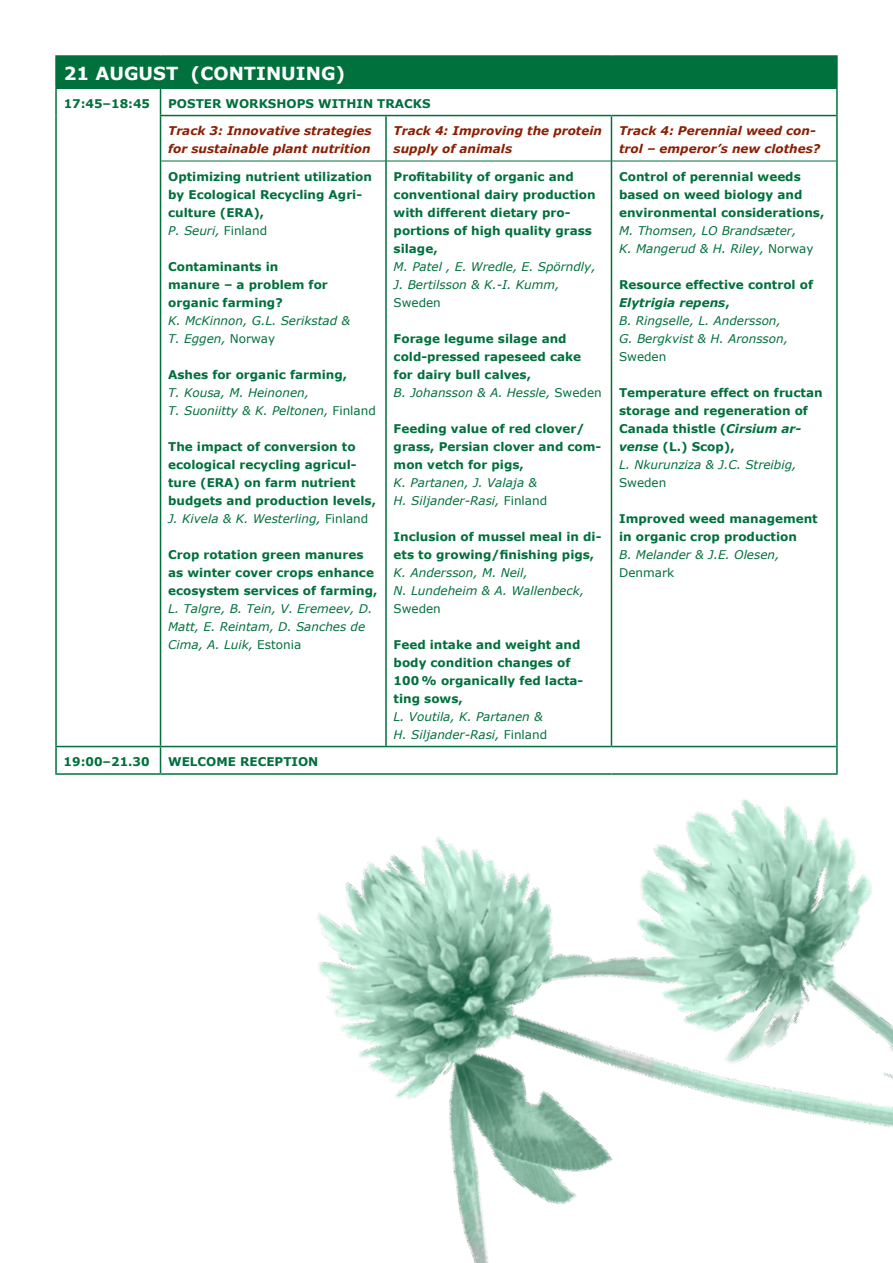
<style>
.page{position:relative;width:893px;height:1263px;background:#fff}
.page>*{position:absolute;margin:0;border:0;box-sizing:border-box;transform-origin:0 0}
.t1{font:700 18px "Verdana";color:#fff}
.t2{font:700 12px/18px "Verdana";color:#00703c}
.t3{font:italic 12px/18px "Verdana";color:#00703c}
.t4{font:italic 700 12px/18px "Verdana";color:#8a1f03}
.t5{font:12px "Verdana";color:#00703c}
.s1{font-weight:400;font-style:italic}
.s2{font-weight:400}
.s3{font-style:normal}
.s4{font-weight:700;font-style:normal}
.s5{font-weight:700}
.s6{font-style:italic}
</style>
<div class="page">
<div style="left:56px;top:56px;width:781px;height:32px;background:#00703c"></div>
<hr style="left:55px;top:55px;width:106px;height:2px;background:#00703c">
<hr style="left:55px;top:57px;width:2px;height:30px;background:#00703c">
<hr style="left:161px;top:55px;width:225px;height:2px;background:#00703c">
<hr style="left:386px;top:55px;width:225px;height:2px;background:#00703c">
<hr style="left:611px;top:55px;width:227px;height:2px;background:#00703c">
<hr style="left:836px;top:57px;width:2px;height:30px;background:#00703c">
<hr style="left:55px;top:87px;width:106px;height:2px;background:#00703c">
<hr style="left:55px;top:89px;width:2px;height:27px;background:#00703c">
<hr style="left:161px;top:87px;width:225px;height:2px;background:#00703c">
<svg style="left:160px;top:89px;width:1px;height:26px"></svg>
<hr style="left:386px;top:87px;width:225px;height:2px;background:#00703c">
<hr style="left:611px;top:87px;width:227px;height:2px;background:#00703c">
<hr style="left:836px;top:89px;width:2px;height:26px;background:#00703c">
<hr style="left:55px;top:116px;width:2px;height:45px;background:#00703c">
<hr style="left:55px;top:161px;width:2px;height:585px;background:#00703c">
<hr style="left:55px;top:746px;width:106px;height:1px;background:#00703c">
<hr style="left:55px;top:747px;width:2px;height:26px;background:#00703c">
<hr style="left:55px;top:773px;width:106px;height:2px;background:#00703c">
<hr style="left:160px;top:115px;width:226px;height:1px;background:#00703c">
<hr style="left:160px;top:116px;width:1px;height:45px;background:#00703c">
<hr style="left:386px;top:115px;width:225px;height:1px;background:#00703c">
<hr style="left:385px;top:116px;width:2px;height:45px;background:#00703c">
<hr style="left:611px;top:115px;width:227px;height:1px;background:#00703c">
<hr style="left:611px;top:116px;width:1px;height:45px;background:#00703c">
<hr style="left:836px;top:116px;width:2px;height:45px;background:#00703c">
<hr style="left:160px;top:161px;width:1px;height:585px;background:#00703c">
<hr style="left:385px;top:161px;width:2px;height:585px;background:#00703c">
<hr style="left:611px;top:161px;width:1px;height:585px;background:#00703c">
<hr style="left:836px;top:161px;width:2px;height:585px;background:#00703c">
<hr style="left:161px;top:161px;width:225px;height:1px;background:#00703c">
<hr style="left:386px;top:161px;width:225px;height:1px;background:#00703c">
<hr style="left:611px;top:161px;width:225px;height:1px;background:#00703c">
<img style="left:125px;top:436px;width:768px;height:827px">
<h1 class="t1" style="left:64px;top:61px;width:165px">21 AUGUST (Continuing</h1>
<h1 class="t1" style="left:336px;top:61px;width:11px">)</h1>
<p class="t2" style="left:64px;top:94px;width:88px">17:45–18:45</p>
<p class="t2" style="left:168px;top:94px;width:69px">POSTER Workshops</p>
<p class="t2" style="left:318px;top:94px;width:23px">within</p>
<p class="t2" style="left:377px;top:94px;width:10px">tracks</p>
<p class="t4" style="left:168px;top:122px;width:205px">Track 3: Innovative strategies for sustainable plant nutrition</p>
<p class="t4" style="left:394px;top:122px;width:210px">Track 4: Improving the protein supply of animals</p>
<p class="t4" style="left:619px;top:122px;width:203px">Track 4: Perennial weed con&shy;trol – emperor’s new clothes?</p>
<p class="t2" style="left:168px;top:167px;width:205px">Optimizing nutrient utilization by Ecological Recycling Agri&shy;culture (ERA),<br><span class="s1">P. Seuri,</span> <span class="s2">Finland</span></p>
<p class="t2" style="left:168px;top:257px;width:161px">Contaminants in manure – a problem for organic farming?</p>
<p class="t3" style="left:168px;top:311px;width:183px">K. McKinnon, G.L. Serikstad &amp;<br>T. Eggen, <span class="s3">Norway</span></p>
<p class="t2" style="left:168px;top:365px;width:181px">Ashes for organic farming,</p>
<p class="t3" style="left:168px;top:383px;width:209px">T. Kousa, M. Heinonen,<br>T. Suoniitty &amp; K. Peltonen, <span class="s3">Finland</span></p>
<p class="t2" style="left:168px;top:437px;width:209px">The impact of conversion to ecological recycling agricul&shy;ture (ERA) on farm nutrient budgets and production levels,<br><span class="s1">J. Kivela &amp; K. Westerling,</span> <span class="s2">Finland</span></p>
<p class="t2" style="left:168px;top:545px;width:211px">Crop rotation green manures as winter cover crops enhance ecosystem services of farming,</p>
<p class="t3" style="left:168px;top:599px;width:206px">L. Talgre, B. Tein, V. Eremeev, D.<br>Matt, E. Reintam, D. Sanches de<br>Cima, A. Luik, <span class="s3">Estonia</span></p>
<p class="t2" style="left:394px;top:167px;width:204px">Profitability of organic and conventional dairy production with different dietary pro&shy;portions of high quality grass silage,</p>
<p class="t3" style="left:394px;top:257px;width:204px">M. Patel , E. Wredle, E. Spörndly,<br>J. Bertilsson &amp; K.-I. Kumm,</p>
<p class="t5" style="left:394px;top:294px;width:49px">Sweden</p>
<p class="t2" style="left:394px;top:329px;width:210px">Forage legume silage and cold-pressed rapeseed cake for dairy bull calves,<br><span class="s1">B. Johansson &amp; A. Hessle,</span> <span class="s2">Sweden</span></p>
<p class="t2" style="left:394px;top:419px;width:209px">Feeding value of red clover/ grass, Persian clover and com&shy;mon vetch for pigs,</p>
<p class="t3" style="left:394px;top:473px;width:155px">K. Partanen, J. Valaja &amp;<br>H. Siljander-Rasi, <span class="s3">Finland</span></p>
<p class="t2" style="left:394px;top:527px;width:209px">Inclusion of mussel meal in di&shy;ets to growing/finishing pigs,</p>
<p class="t3" style="left:394px;top:563px;width:192px">K. Andersson, M. Neil,<br>N. Lundeheim &amp; A. Wallenbeck,</p>
<p class="t5" style="left:394px;top:600px;width:49px">Sweden</p>
<p class="t2" style="left:394px;top:635px;width:191px">Feed intake and weight and body condition changes of<br>100 % organically fed lacta&shy;ting sows,</p>
<p class="t3" style="left:394px;top:707px;width:155px">L. Voutila, K. Partanen &amp;<br>H. Siljander-Rasi, <span class="s3">Finland</span></p>
<p class="t2" style="left:619px;top:167px;width:207px">Control of perennial weeds based on weed biology and environmental considerations,</p>
<p class="t3" style="left:619px;top:221px;width:196px">M. Thomsen, LO Brandsæter,<br>K. Mangerud &amp; H. Riley, <span class="s3">Norway</span></p>
<p class="t3" style="left:619px;top:275px;width:195px"><span class="s4">Resource effective control of<br></span><span class="s5">Elytrigia repens</span><span class="s4">,<br></span>B. Ringselle, L. Andersson,<br>G. Bergkvist &amp; H. Aronsson,</p>
<p class="t5" style="left:619px;top:348px;width:49px">Sweden</p>
<p class="t2" style="left:619px;top:383px;width:205px">Temperature effect on fructan storage and regeneration of<br>Canada thistle (<span class="s6">Cirsium ar&shy;vense</span> (L.) Scop),<br><span class="s1">L. Nkurunziza &amp; J.C. Streibig,</span></p>
<p class="t5" style="left:619px;top:474px;width:49px">Sweden</p>
<p class="t2" style="left:619px;top:509px;width:200px">Improved weed management in organic crop production</p>
<p class="t3" style="left:619px;top:545px;width:162px">B. Melander &amp; J.E. Olesen,</p>
<p class="t5" style="left:619px;top:564px;width:57px">Denmark</p>
<p class="t2" style="left:64px;top:753px;width:87px">19:00–21.30</p>
<p class="t2" style="left:168px;top:753px;width:24px">welcome</p>
<p class="t2" style="left:240px;top:753px;width:10px">reception</p>
</div>
